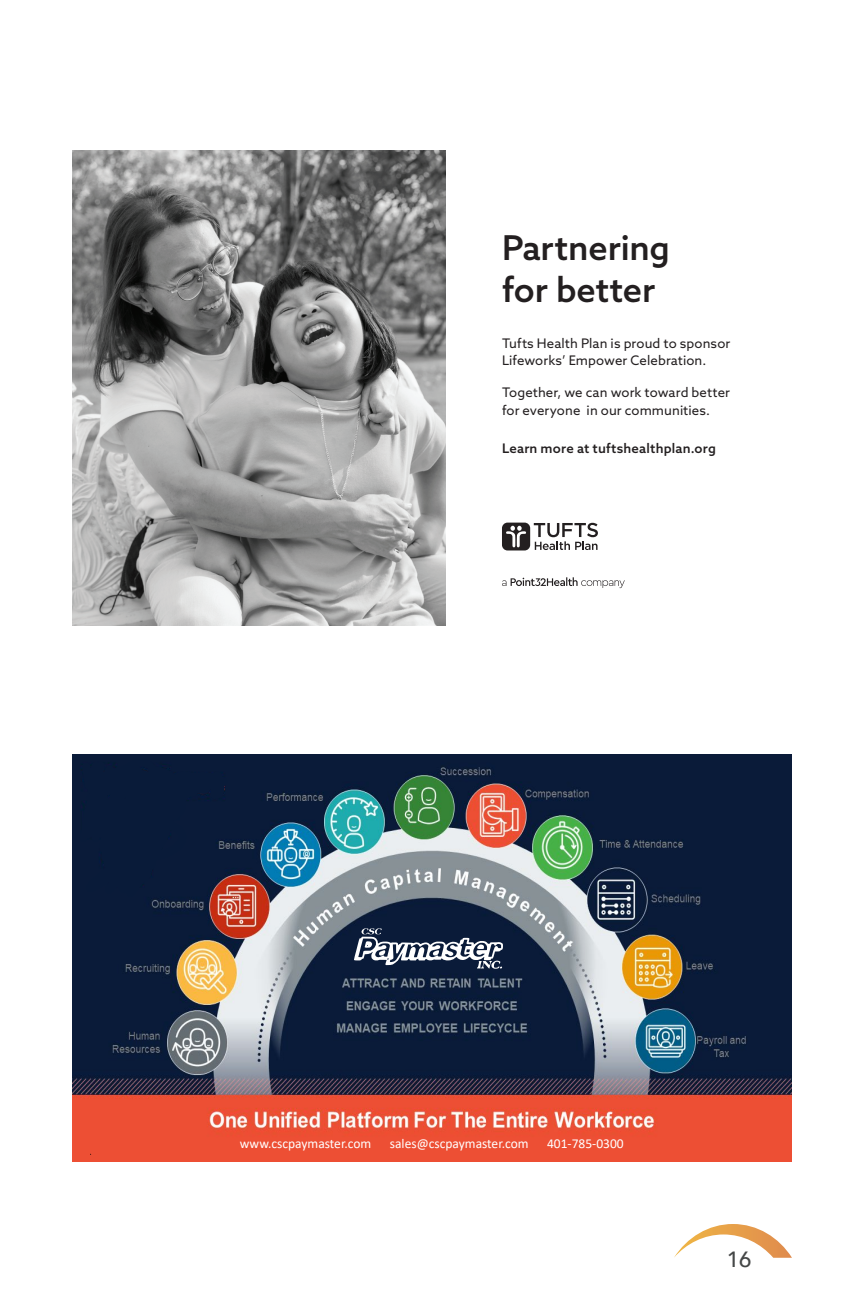
<style>
.page{position:relative;width:864px;height:1296px;background:#fff}
.page>*{position:absolute;margin:0;border:0;box-sizing:border-box;transform-origin:0 0}
.t1{font:500 34.2px/41.2px "Azo Sans";letter-spacing:-.005em;color:#231f20}
.t2{font:500 22px "Avenir";color:#454747}
.t3{font:13.6px "Calibri";color:#fff}
.t4{font:13.2px/17.2px "Azo Sans";letter-spacing:.01em;color:#231f20}
.t5{font:500 13.2px "Azo Sans";letter-spacing:.015em;color:#231f20}
</style>
<div class="page">
<svg style="left:674px;top:1224px;width:118px;height:34px"></svg>
<img style="left:72px;top:151px;width:374px;height:474px">
<svg style="left:502px;top:577px;width:123px;height:11px"></svg>
<svg style="left:534px;top:523px;width:64px;height:27px"></svg>
<div style="left:502px;top:523px;width:28px;height:27px;background:#231f20;border-radius:6px"></div>
<svg style="left:506px;top:526px;width:20px;height:21px"></svg>
<img style="left:72px;top:754px;width:720px;height:407px">
<svg style="left:82px;top:462px;width:286px;height:700px"></svg>
<svg style="left:72px;top:754px;width:202px;height:275px"></svg>
<svg style="left:354px;top:928px;width:149px;height:41px"></svg>
<p class="t1" style="left:502px;top:227px;width:170px">Partnering for better</p>
<p class="t4" style="left:502px;top:335px;width:230px">Tufts Health Plan is proud to sponsor<br>Lifeworks’ Empower Celebration.</p>
<p class="t4" style="left:502px;top:384px;width:230px">Together, we can work toward better for everyone in our communities.</p>
<p class="t5" style="left:502px;top:440px;width:215px">Learn more at tuftshealthplan.org</p>
<p class="t3" style="left:240px;top:1134px;width:133px">www.cscpaymaster.com</p>
<p class="t3" style="left:390px;top:1134px;width:140px">sales@cscpaymaster.com</p>
<p class="t3" style="left:547px;top:1134px;width:78px">401-785-0300</p>
<p class="t2" style="left:727px;top:1240px;width:26px">16</p>
</div>
